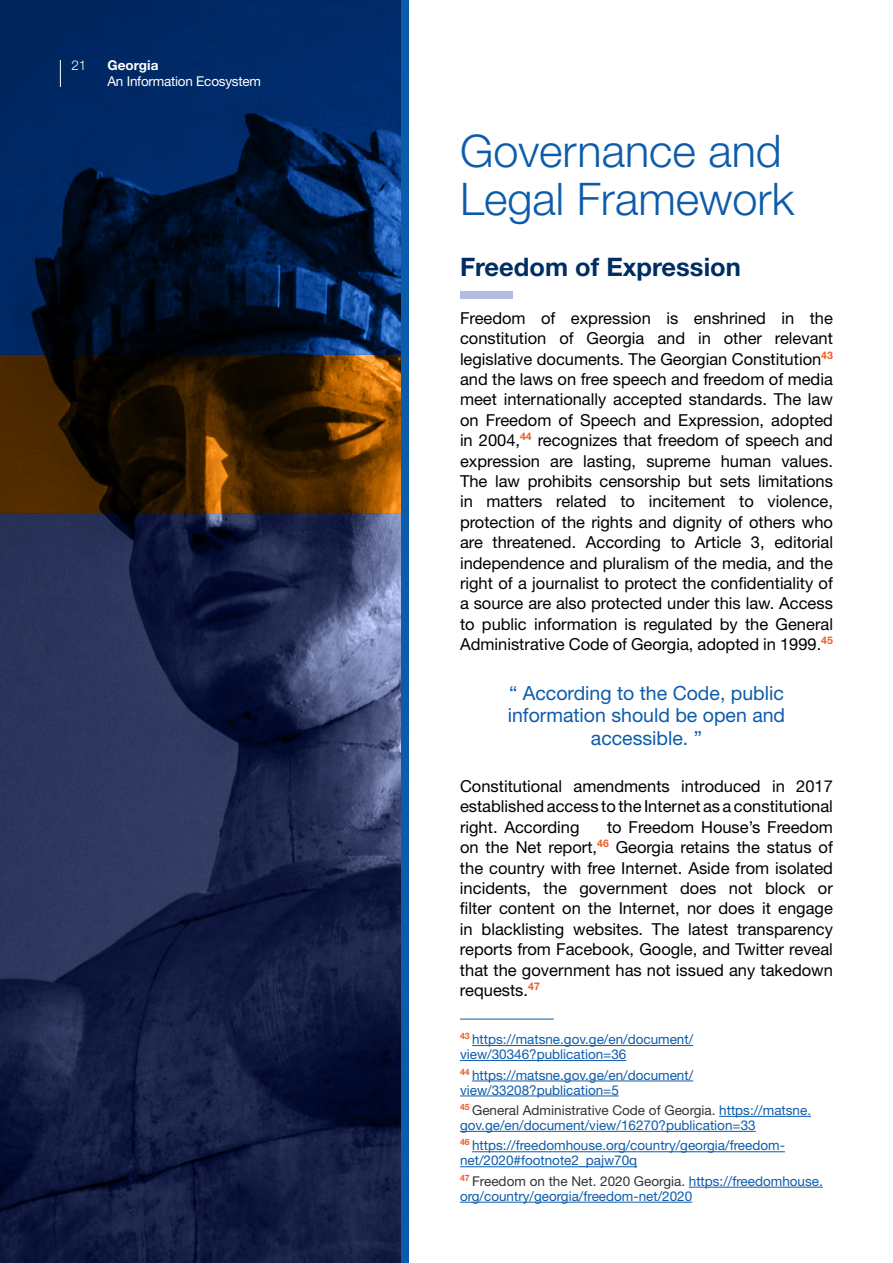
<style>
.page{position:relative;width:893px;height:1263px;background:#fff}
.page>*{position:absolute;margin:0;border:0;box-sizing:border-box;transform-origin:0 0}
.t1{font:300 45px/48px "Helvetica Neue LT Std";color:#0d5cab}
.t2{font:700 25.5px "Helvetica Neue LT Std";color:#002e62}
.t3{font:19.5px/22.5px "Helvetica Neue LT Std";color:#0d5cab;text-align:center}
.t4{font:16.5px/20.4px "Helvetica Neue LT Std";color:#000;text-align:justify}
.t5{font:13.5px/15px "Helvetica Neue LT Std";color:#0d5cab}
.t6{font:13.5px "Helvetica Neue LT Std";letter-spacing:-.015em;color:#fff}
.t7{font:700 13.5px "Helvetica Neue LT Std";color:#fff}
.t8{font:300 13.5px "Helvetica Neue LT Std";color:#fff}
.s1{color:#333}
</style>
<div class="page">
<hr style="left:472px;top:1045px;width:221px;height:1px;background:#0d5cab">
<hr style="left:460px;top:1060px;width:166px;height:1px;background:#0d5cab">
<hr style="left:472px;top:1080px;width:221px;height:1px;background:#0d5cab">
<hr style="left:460px;top:1095px;width:159px;height:1px;background:#0d5cab">
<hr style="left:719px;top:1116px;width:92px;height:1px;background:#0d5cab">
<hr style="left:460px;top:1131px;width:296px;height:1px;background:#0d5cab">
<hr style="left:472px;top:1151px;width:313px;height:1px;background:#0d5cab">
<hr style="left:460px;top:1166px;width:177px;height:1px;background:#0d5cab">
<hr style="left:689px;top:1187px;width:134px;height:1px;background:#0d5cab">
<hr style="left:460px;top:1202px;width:232px;height:1px;background:#0d5cab">
<hr style="left:460px;top:1019px;width:94px;height:1px;background:#005cab">
<div style="left:460px;top:291px;width:52px;height:7px;background:#b2bce0"></div>
<svg style="left:0;top:354px;width:401px;height:159px;background:#412301"></svg>
<svg style="left:0;top:0;width:401px;height:354px;background:#01204f"></svg>
<svg style="left:0;top:513px;width:401px;height:750px;background:#20294e"></svg>
<div style="left:401px;top:0;width:7px;height:1263px;background:#0d5cab"></div>
<svg style="left:60px;top:60px;width:1px;height:27px"></svg>
<p class="t8" style="left:71px;top:57px;width:17px">21</p>
<p class="t7" style="left:107px;top:56px;width:52px">Georgia</p>
<p class="t6" style="left:107px;top:73px;width:155px">An Information Ecosystem</p>
<h1 class="t1" style="left:460px;top:126px;width:336px">Governance and<br>Legal Framework</h1>
<h2 class="t2" style="left:460px;top:251px;width:282px">Freedom of Expression</h2>
<p class="t4" style="left:460px;top:307px;width:374px">Freedom of expression is enshrined in the constitution of Georgia and in other relevant legislative documents. The Georgian Constitution<sup>43 </sup>and the laws on free speech and freedom of media meet internationally accepted standards. The law on Freedom of Speech and Expression, adopted in 2004,<sup>44</sup> recognizes that freedom of speech and expression are lasting, supreme human values.<br>The law prohibits censorship but sets limitations in matters related to incitement to violence, protection of the rights and dignity of others who are threatened. According to Article 3, editorial independence and pluralism of the media, and the right of a journalist to protect the confidentiality of a source are also protected under this law. Access to public information is regulated by the General Administrative Code of Georgia, adopted in 1999.<sup>45</sup></p>
<p class="t3" style="left:508px;top:681px;width:279px">“ According to the Code, public information should be open and accessible. ”</p>
<p class="t4" style="left:460px;top:776px;width:374px">Constitutional amendments introduced in 2017 established access to the Internet as a constitutional right. According</p>
<p class="t4" style="left:460px;top:816px;width:374px;text-indent:147px">to Freedom House’s Freedom on the Net report,<sup>46</sup> Georgia retains the status of the country with free Internet. Aside from isolated incidents, the government does not block or filter content on the Internet, nor does it engage in blacklisting websites. The latest transparency reports from Facebook, Google, and Twitter reveal that the government has not issued any takedown requests.<sup>47</sup></p>
<p class="t5" style="left:460px;top:1032px;width:235px"><sup>43</sup> https://matsne.gov.ge/en/document/ view/30346?publication=36</p>
<p class="t5" style="left:460px;top:1067px;width:235px"><sup>44</sup> https://matsne.gov.ge/en/document/ view/33208?publication=5</p>
<p class="t5" style="left:460px;top:1102px;width:353px"><sup>45</sup> <span class="s1">General Administrative Code of Georgia.</span> https://matsne. gov.ge/en/document/view/16270?publication=33</p>
<p class="t5" style="left:460px;top:1138px;width:326px"><sup>46</sup> https://freedomhouse.org/country/georgia/freedom&shy;net/2020#footnote2_pajw70q</p>
<p class="t5" style="left:460px;top:1173px;width:364px"><sup>47</sup> <span class="s1">Freedom on the Net. 2020 Georgia.</span> https://freedomhouse. org/country/georgia/freedom-net/2020</p>
</div>
